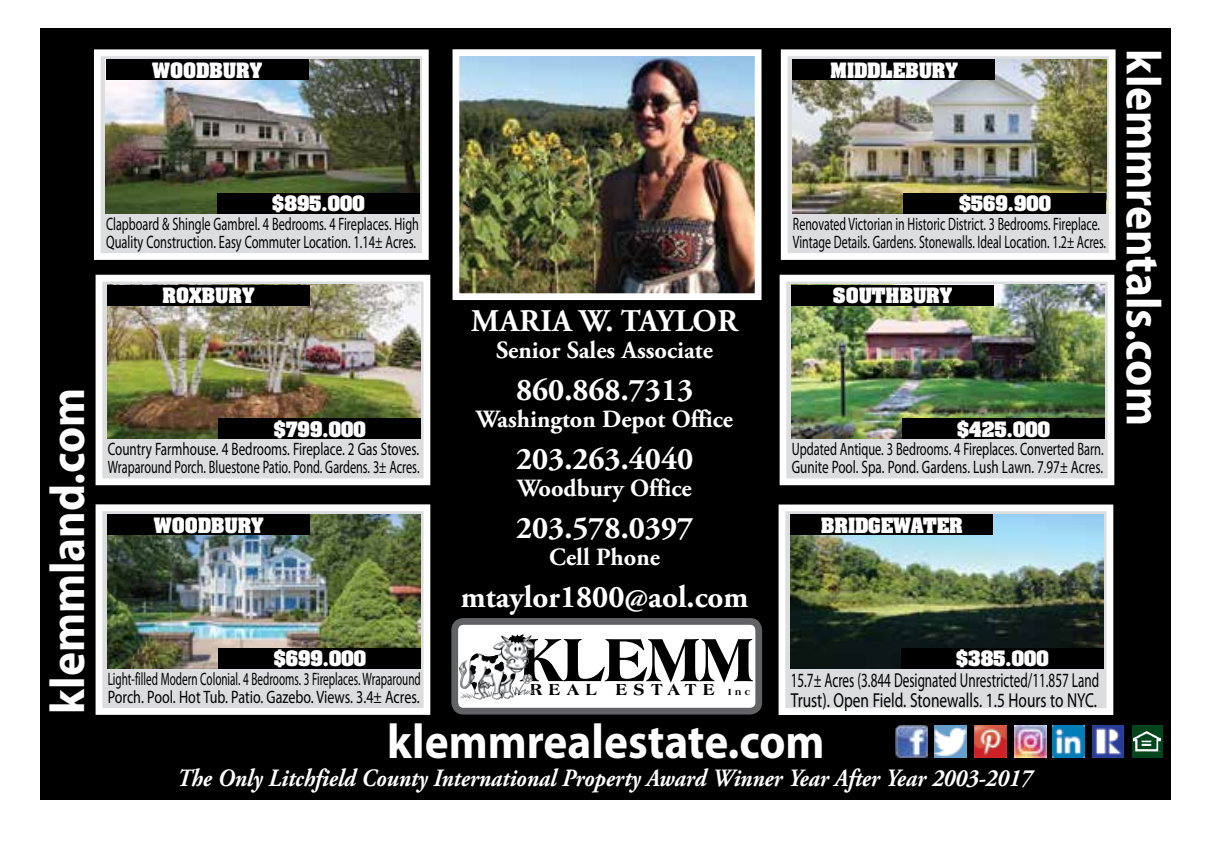
<style>
.page{position:relative;width:1215px;height:851px;background:#fff}
.page>*{position:absolute;margin:0;border:0;box-sizing:border-box;transform-origin:0 0}
.t1{font:800 64.58px "Americana BT";color:#000;scale:.95 1}
.t2{font:700 48.82px "Myriad Pro";color:#fff;scale:.93 1}
.t3{font:700 31.5px "Adobe Garamond Pro";color:#fff}
.t4{font:italic 700 24.75px "Adobe Garamond Pro";color:#fff;scale:.9 1}
.t5{font:700 24.75px "Adobe Garamond Pro";color:#fff}
.t6{font:20.25px/20.2px "Myriad Pro";color:#000;scale:.65 1}
.t7{font:18px/18px "Myriad Pro";color:#000;scale:.66 1}
.t8{font:18px/18px "Myriad Pro";color:#000;scale:.62 1}
.t9{font:18px/18px "Myriad Pro";color:#000;scale:.68 1}
.t10{font:700 18px "Aachen";color:#fff}
.t11{font:18px/18px "Myriad Pro";color:#000;scale:.73 1}
.t12{font:18px/18px "Myriad Pro";color:#000;scale:.69 1}
.t13{font:800 17.1px "Americana BT";letter-spacing:.4em;color:#000;scale:.95 1}
.s1{font-size:9.45px}
</style>
<div class="page">
<div style="left:40px;top:28px;width:1130px;height:771px;background:#000"></div>
<img style="left:461px;top:57px;width:293px;height:235px">
<div style="left:453px;top:49px;width:309px;height:251px;border:7px solid #fff"></div>
<div style="left:99px;top:509px;width:325px;height:203px;background:#dcddde"></div>
<div style="left:96px;top:504px;width:334px;height:210px;border:7px solid #fff"></div>
<img style="left:108px;top:514px;width:313px;height:154px">
<div style="left:108px;top:514px;width:202px;height:21px;background:#000"></div>
<div style="left:219px;top:648px;width:202px;height:20px;background:#000"></div>
<div style="left:784px;top:54px;width:325px;height:203px;background:#dcddde"></div>
<div style="left:781px;top:49px;width:335px;height:211px;border:7px solid #fff"></div>
<img style="left:793px;top:60px;width:313px;height:153px">
<div style="left:793px;top:60px;width:202px;height:20px;background:#000"></div>
<div style="left:904px;top:193px;width:202px;height:20px;background:#000"></div>
<div style="left:97px;top:54px;width:325px;height:203px;background:#dcddde"></div>
<div style="left:94px;top:49px;width:335px;height:211px;border:7px solid #fff"></div>
<img style="left:105px;top:59px;width:314px;height:154px">
<div style="left:106px;top:60px;width:202px;height:20px;background:#000"></div>
<div style="left:217px;top:193px;width:202px;height:20px;background:#000"></div>
<div style="left:783px;top:279px;width:325px;height:203px;background:#dcddde"></div>
<div style="left:780px;top:275px;width:334px;height:210px;border:7px solid #fff"></div>
<img style="left:792px;top:285px;width:313px;height:153px">
<div style="left:791px;top:285px;width:202px;height:20px;background:#000"></div>
<div style="left:902px;top:418px;width:203px;height:21px;background:#000"></div>
<div style="left:99px;top:279px;width:325px;height:203px;background:#dcddde"></div>
<div style="left:96px;top:275px;width:334px;height:210px;border:7px solid #fff"></div>
<img style="left:108px;top:285px;width:313px;height:153px">
<div style="left:107px;top:285px;width:202px;height:20px;background:#000"></div>
<div style="left:218px;top:418px;width:202px;height:21px;background:#000"></div>
<div style="left:782px;top:509px;width:325px;height:203px;background:#dcddde"></div>
<div style="left:779px;top:504px;width:334px;height:211px;border:7px solid #fff"></div>
<img style="left:791px;top:514px;width:312px;height:154px">
<div style="left:791px;top:514px;width:202px;height:21px;background:#000"></div>
<div style="left:455px;top:621px;width:304px;height:90px;background:#fff;border-radius:9px"></div>
<div style="left:451px;top:618px;width:311px;height:96px;border:7px solid #616264;border-radius:9px"></div>
<img style="left:459px;top:635px;width:75px;height:64px">
<svg style="left:470px;top:653px;width:45px;height:35px"></svg>
<svg style="left:509px;top:634px;width:16px;height:9px"></svg>
<div style="left:901px;top:648px;width:202px;height:20px;background:#000"></div>
<img style="left:896px;top:725px;width:32px;height:33px">
<img style="left:935px;top:725px;width:32px;height:33px">
<img style="left:1052px;top:725px;width:32px;height:32px">
<img style="left:974px;top:725px;width:32px;height:33px">
<img style="left:1092px;top:725px;width:31px;height:33px">
<img style="left:1014px;top:725px;width:32px;height:32px">
<div style="left:1132px;top:725px;width:30px;height:32px;background:#00461c"></div>
<img style="left:1134px;top:731px;width:27px;height:20px">
<h2 class="t2" style="left:36px;top:714px;width:352px;rotate:-90deg">klemmland.com</h2>
<p class="t10" style="left:152px;top:56px;width:111px">WOODBURY</p>
<p class="t10" style="left:830px;top:56px;width:129px">MIDDLEBURY</p>
<p class="t10" style="left:272px;top:190px;width:94px">$895.000</p>
<p class="t10" style="left:959px;top:190px;width:93px">$569.900</p>
<p class="t9" style="left:106px;top:214px;width:462px">Clapboard &amp; Shingle Gambrel. 4 Bedrooms. 4 Fireplaces. High<br>Quality Construction. Easy Commuter Location. 1.14± Acres.</p>
<p class="t7" style="left:793px;top:214px;width:476px">Renovated Victorian in Historic District. 3 Bedrooms. Fireplace.<br>Vintage Details. Gardens. Stonewalls. Ideal Location. 1.2± Acres.</p>
<p class="t10" style="left:163px;top:282px;width:93px">ROXBURY</p>
<p class="t10" style="left:833px;top:282px;width:121px">SOUTHBURY</p>
<p class="t10" style="left:274px;top:415px;width:93px">$799.000</p>
<p class="t11" style="left:108px;top:440px;width:429px">Country Farmhouse. 4 Bedrooms. Fireplace. 2 Gas Stoves.<br>Wraparound Porch. Bluestone Patio. Pond. Gardens. 3± Acres.</p>
<p class="t10" style="left:154px;top:511px;width:111px">WOODBURY</p>
<h3 class="t3" style="left:471px;top:302px;width:268px">MARIA W. TAYLOR</h3>
<h3 class="t5" style="left:496px;top:335px;width:218px">Senior Sales Associate</h3>
<h3 class="t3" style="left:516px;top:371px;width:179px">860.868.7313</h3>
<h3 class="t5" style="left:476px;top:404px;width:259px">Washington Depot Office</h3>
<h3 class="t3" style="left:516px;top:440px;width:179px">203.263.4040</h3>
<h3 class="t5" style="left:518px;top:473px;width:176px">Woodbury Office</h3>
<h3 class="t3" style="left:516px;top:509px;width:179px">203.578.0397</h3>
<h3 class="t5" style="left:549px;top:542px;width:112px">Cell Phone</h3>
<h3 class="t3" style="left:461px;top:578px;width:289px">mtaylor1800@aol.com</h3>
<p class="t10" style="left:957px;top:415px;width:94px">$425.000</p>
<p class="t12" style="left:792px;top:440px;width:454px">Updated Antique. 3 Bedrooms. 4 Fireplaces. Converted Barn.<br>Gunite Pool. Spa. Pond. Gardens. Lush Lawn. 7.97± Acres.</p>
<p class="t10" style="left:821px;top:511px;width:144px">BRIDGEWATER</p>
<p class="t10" style="left:274px;top:644px;width:94px">$699.000</p>
<p class="t8" style="left:108px;top:669px;width:507px">Light-filled Modern Colonial. 4 Bedrooms. 3 Fireplaces. Wraparound<br>Porch. Pool. Hot Tub. Patio. Gazebo. Views. 3.4± Acres.</p>
<h1 class="t1" style="left:519px;top:621px;width:249px">KLEMM</h1>
<p class="t13" style="left:530px;top:679px;width:233px">REAL ESTATE <span class="s1">Inc</span></p>
<p class="t10" style="left:956px;top:644px;width:94px">$385.000</p>
<p class="t6" style="left:791px;top:669px;width:476px">15.7± Acres (3.844 Designated Unrestricted/11.857 Land<br>Trust). Open Field. Stonewalls. 1.5 Hours to NYC.</p>
<h2 class="t2" style="left:387px;top:709px;width:472px">klemmrealestate.com</h2>
<h3 class="t4" style="left:177px;top:764px;width:952px">The Only Litchfield County International Property Award Winner Year After Year 2003-2017</h3>
<h2 class="t2" style="left:1175px;top:49px;width:406px;rotate:90deg">klemmrentals.com</h2>
</div>
